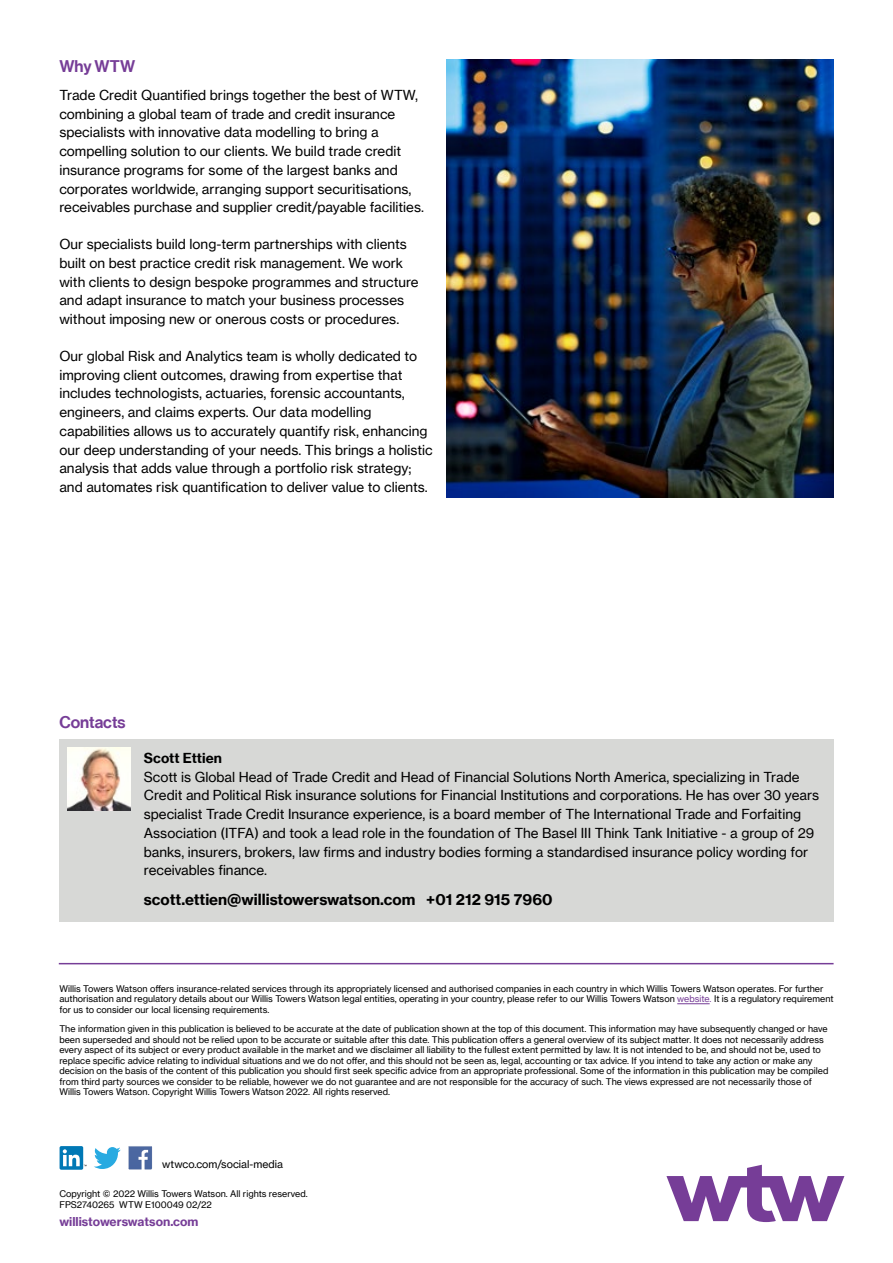
<style>
.page{position:relative;width:893px;height:1263px;background:#fff}
.page>*{position:absolute;margin:0;border:0;box-sizing:border-box;transform-origin:0 0}
.t1{font:16.5px "N Haas Grotesk DS Pro 65 Md";color:#763d97}
.t2{font:15px "N Haas Grotesk TX Pro 75 Bd";color:#000}
.t3{font:13.5px/18.8px "N Haas Grotesk TX Pro 55 Rg";color:#000}
.t4{font:13.5px "N Haas Grotesk TX Pro 75 Bd";color:#000}
.t5{font:12px "N Haas Grotesk TX Pro 75 Bd";color:#763d97}
.t6{font:10.5px "N Haas Grotesk TX Pro 55 Rg";color:#000}
.t7{font:9px/10.5px "N Haas Grotesk TX Pro 55 Rg";color:#000}
.s1{color:#763d97}
</style>
<div class="page">
<img style="left:446px;top:59px;width:388px;height:438px">
<div style="left:60px;top:1146px;width:23px;height:24px;background:#0078b5;border-radius:2px"></div>
<svg style="left:63px;top:1149px;width:24px;height:17px"></svg>
<svg style="left:94px;top:1147px;width:27px;height:22px"></svg>
<svg style="left:128px;top:1146px;width:24px;height:23px"></svg>
<svg style="left:666px;top:1165px;width:178px;height:57px"></svg>
<hr style="left:59px;top:963px;width:775px;height:1px;background:#763d97">
<hr style="left:677px;top:1003px;width:33px;height:1px;background:#763d97">
<div style="left:59px;top:739px;width:775px;height:183px;background:#d7d8d6"></div>
<img style="left:68px;top:748px;width:62px;height:62px">
<p class="t1" style="left:59px;top:57px;width:77px">Why WTW</p>
<p class="t3" style="left:59px;top:86px;width:366px">Trade Credit Quantified brings together the best of WTW, combining a global team of trade and credit insurance specialists with innovative data modelling to bring a compelling solution to our clients. We build trade credit insurance programs for some of the largest banks and corporates worldwide, arranging support securitisations, receivables purchase and supplier credit/payable facilities.</p>
<p class="t3" style="left:59px;top:235px;width:361px">Our specialists build long-term partnerships with clients built on best practice credit risk management. We work with clients to design bespoke programmes and structure and adapt insurance to match your business processes without imposing new or onerous costs or procedures.</p>
<p class="t3" style="left:59px;top:347px;width:375px">Our global Risk and Analytics team is wholly dedicated to improving client outcomes, drawing from expertise that includes technologists, actuaries, forensic accountants, engineers, and claims experts. Our data modelling capabilities allows us to accurately quantify risk, enhancing our deep understanding of your needs. This brings a holistic analysis that adds value through a portfolio risk strategy; and automates risk quantification to deliver value to clients.</p>
<p class="t1" style="left:59px;top:712px;width:68px">Contacts</p>
<p class="t4" style="left:144px;top:749px;width:80px">Scott Ettien</p>
<p class="t3" style="left:144px;top:767px;width:677px">Scott is Global Head of Trade Credit and Head of Financial Solutions North America, specializing in Trade Credit and Political Risk insurance solutions for Financial Institutions and corporations. He has over 30 years specialist Trade Credit Insurance experience, is a board member of The International Trade and Forfaiting Association (ITFA) and took a lead role in the foundation of The Basel III Think Tank Initiative - a group of 29 banks, insurers, brokers, law firms and industry bodies forming a standardised insurance policy wording for receivables finance.</p>
<p class="t2" style="left:144px;top:890px;width:410px">scott.ettien@willistowerswatson.com +01 212 915 7960</p>
<p class="t7" style="left:59px;top:983px;width:776px">Willis Towers Watson offers insurance-related services through its appropriately licensed and authorised companies in each country in which Willis Towers Watson operates. For further authorisation and regulatory details about our Willis Towers Watson legal entities, operating in your country, please refer to our Willis Towers Watson <span class="s1">website.</span> It is a regulatory requirement for us to consider our local licensing requirements.</p>
<p class="t7" style="left:59px;top:1023px;width:770px">The information given in this publication is believed to be accurate at the date of publication shown at the top of this document. This information may have subsequently changed or have been superseded and should not be relied upon to be accurate or suitable after this date. This publication offers a general overview of its subject matter. It does not necessarily address every aspect of its subject or every product available in the market and we disclaimer all liability to the fullest extent permitted by law. It is not intended to be, and should not be, used to replace specific advice relating to individual situations and we do not offer, and this should not be seen as, legal, accounting or tax advice. If you intend to take any action or make any decision on the basis of the content of this publication you should first seek specific advice from an appropriate professional. Some of the information in this publication may be compiled from third party sources we consider to be reliable, however we do not guarantee and are not responsible for the accuracy of such. The views expressed are not necessarily those of Willis Towers Watson. Copyright Willis Towers Watson 2022. All rights reserved.</p>
<p class="t6" style="left:162px;top:1157px;width:122px">wtwco.com/social-media</p>
<p class="t7" style="left:59px;top:1188px;width:250px">Copyright © 2022 Willis Towers Watson. All rights reserved.<br>FPS2740265 WTW E100049 02/22</p>
<p class="t5" style="left:59px;top:1214px;width:141px">willistowerswatson.com</p>
</div>
